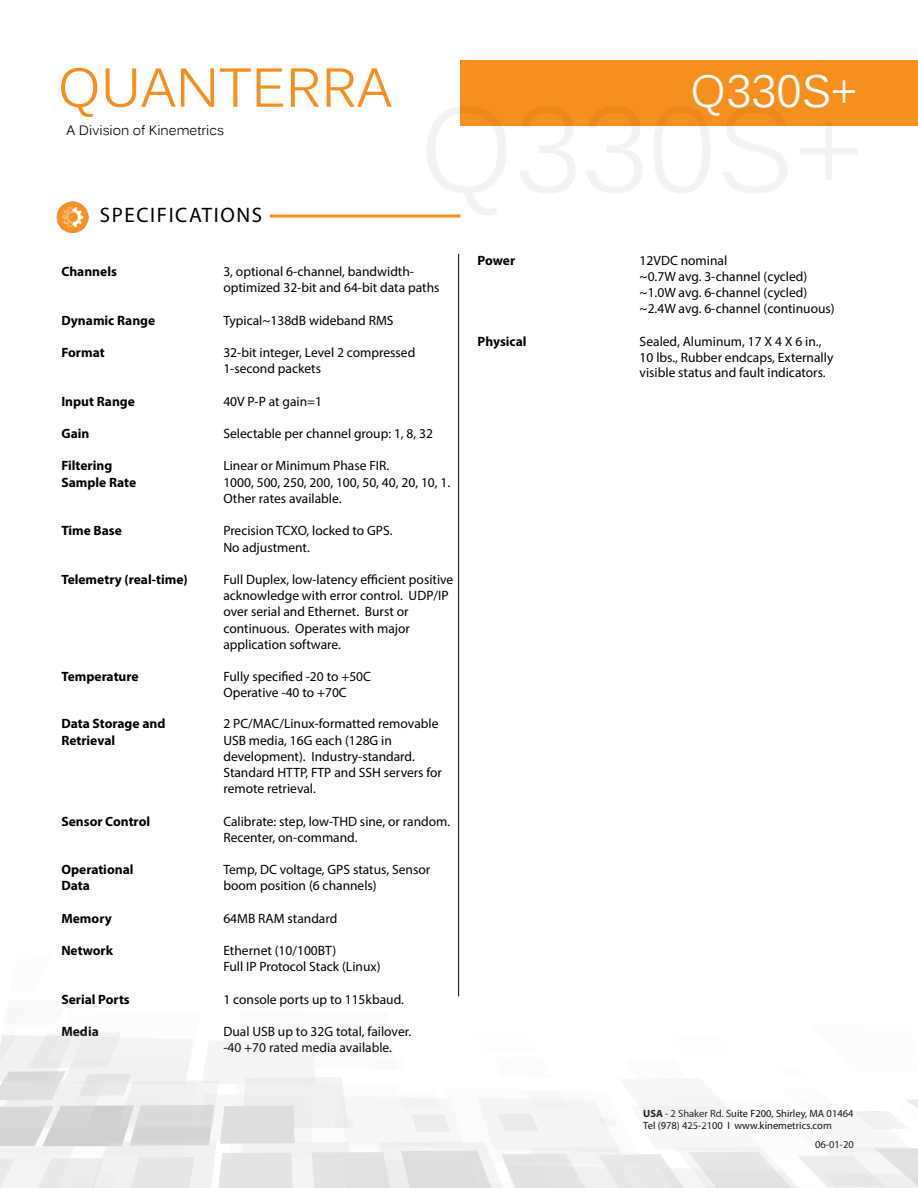
<style>
.page{position:relative;width:918px;height:1188px;background:#fff}
.page>*{position:absolute;margin:0;border:0;box-sizing:border-box;transform-origin:0 0}
.t1{font:54px "Kalinga";color:#f68f1e}
.t2{font:45px "Kalinga";color:#fff}
.t3{font:21px "Myriad Pro";letter-spacing:.075em;color:#000}
.t4{font:13.5px/16.2px "Myriad Pro";color:#000}
.t5{font:700 13.5px "Myriad Pro";color:#000}
.t6{font:13.5px "Kalinga";color:#000}
.t7{font:10.5px/12.6px "Myriad Pro";color:#000}
.s1{font-weight:700}
</style>
<div class="page">
<hr style="left:458px;top:254px;width:1px;height:742px;background:#000">
<img style="left:56px;top:201px;width:33px;height:32px">
<hr style="left:270px;top:215px;width:190px;height:3px;background:#f68f1e">
<div style="left:460px;top:60px;width:458px;height:66px;background:#f68f1e"></div>
<img style="left:0;top:932px;width:918px;height:256px">
<h1 class="t1" style="left:58px;top:53px;width:335px">QUANTERRA</h1>
<p class="t6" style="left:67px;top:122px;width:159px">A Division of Kinemetrics</p>
<h2 class="t2" style="left:690px;top:62px;width:168px">Q330S+</h2>
<h3 class="t3" style="left:100px;top:202px;width:164px">SPECIFICATIONS</h3>
<p class="t5" style="left:61px;top:263px;width:57px">Channels</p>
<p class="t4" style="left:223px;top:263px;width:218px">3, optional 6-channel, bandwidth&shy;optimized 32-bit and 64-bit data paths</p>
<p class="t5" style="left:61px;top:311px;width:95px">Dynamic Range</p>
<p class="t4" style="left:223px;top:312px;width:172px">Typical~138dB wideband RMS</p>
<p class="t5" style="left:61px;top:344px;width:45px">Format</p>
<p class="t4" style="left:223px;top:344px;width:193px">32-bit integer, Level 2 compressed<br>1-second packets</p>
<p class="t5" style="left:61px;top:392px;width:75px">Input Range</p>
<p class="t4" style="left:223px;top:393px;width:100px">40V P-P at gain=1</p>
<p class="t5" style="left:61px;top:425px;width:30px">Gain</p>
<p class="t4" style="left:223px;top:425px;width:211px">Selectable per channel group: 1, 8, 32</p>
<p class="t5" style="left:61px;top:457px;width:52px">Filtering</p>
<p class="t4" style="left:223px;top:458px;width:167px">Linear or Minimum Phase FIR.</p>
<p class="t5" style="left:61px;top:473px;width:76px">Sample Rate</p>
<p class="t4" style="left:223px;top:474px;width:228px">1000, 500, 250, 200, 100, 50, 40, 20, 10, 1.<br>Other rates available.</p>
<p class="t5" style="left:61px;top:522px;width:62px">Time Base</p>
<p class="t4" style="left:223px;top:522px;width:171px">Precision TCXO, locked to GPS.<br>No adjustment.</p>
<p class="t5" style="left:61px;top:571px;width:128px">Telemetry (real-time)</p>
<p class="t4" style="left:223px;top:571px;width:231px">Full Duplex, low-latency efficient positive acknowledge with error control. UDP/IP over serial and Ethernet. Burst or continuous. Operates with major application software.</p>
<p class="t5" style="left:61px;top:668px;width:79px">Temperature</p>
<p class="t4" style="left:223px;top:668px;width:149px">Fully specified -20 to +50C<br>Operative -40 to +70C</p>
<p class="t5" style="left:61px;top:715px;width:106px">Data Storage and</p>
<p class="t4" style="left:223px;top:716px;width:217px">2 PC/MAC/Linux-formatted removable</p>
<p class="t5" style="left:61px;top:731px;width:55px">Retrieval</p>
<p class="t4" style="left:223px;top:732px;width:220px">USB media, 16G each (128G in development). Industry-standard.<br>Standard HTTP, FTP and SSH servers for remote retrieval.</p>
<p class="t5" style="left:61px;top:812px;width:90px">Sensor Control</p>
<p class="t4" style="left:223px;top:813px;width:228px">Calibrate: step, low-THD sine, or random.<br>Recenter, on-command.</p>
<p class="t5" style="left:61px;top:861px;width:74px">Operational</p>
<p class="t4" style="left:223px;top:861px;width:208px">Temp, DC voltage, GPS status, Sensor</p>
<p class="t5" style="left:61px;top:877px;width:30px">Data</p>
<p class="t4" style="left:223px;top:878px;width:155px">boom position (6 channels)</p>
<p class="t5" style="left:61px;top:910px;width:52px">Memory</p>
<p class="t4" style="left:223px;top:910px;width:115px">64MB RAM standard</p>
<p class="t5" style="left:61px;top:942px;width:53px">Network</p>
<p class="t4" style="left:223px;top:942px;width:159px">Ethernet (10/100BT)<br>Full IP Protocol Stack (Linux)</p>
<p class="t5" style="left:61px;top:991px;width:70px">Serial Ports</p>
<p class="t4" style="left:223px;top:991px;width:182px">1 console ports up to 115kbaud.</p>
<p class="t5" style="left:61px;top:1023px;width:39px">Media</p>
<p class="t4" style="left:223px;top:1023px;width:189px">Dual USB up to 32G total, failover. -40 +70 rated media available.</p>
<p class="t5" style="left:478px;top:251px;width:39px">Power</p>
<p class="t4" style="left:640px;top:252px;width:197px">12VDC nominal<br>~0.7W avg. 3-channel (cycled) ~1.0W avg. 6-channel (cycled) ~2.4W avg. 6-channel (continuous)</p>
<p class="t5" style="left:478px;top:332px;width:50px">Physical</p>
<p class="t4" style="left:640px;top:333px;width:195px">Sealed, Aluminum, 17 X 4 X 6 in.,<br>10 lbs., Rubber endcaps, Externally</p>
<p class="t4" style="left:640px;top:364px;width:188px">visible status and fault indicators.</p>
<p class="t7" style="left:643px;top:1107px;width:212px"><span class="s1">USA</span> - 2 Shaker Rd. Suite F200, Shirley, MA 01464<br>Tel (978) 425-2100 I www.kinemetrics.com</p>
<p class="t7" style="left:815px;top:1138px;width:40px">06-01-20</p>
</div>
